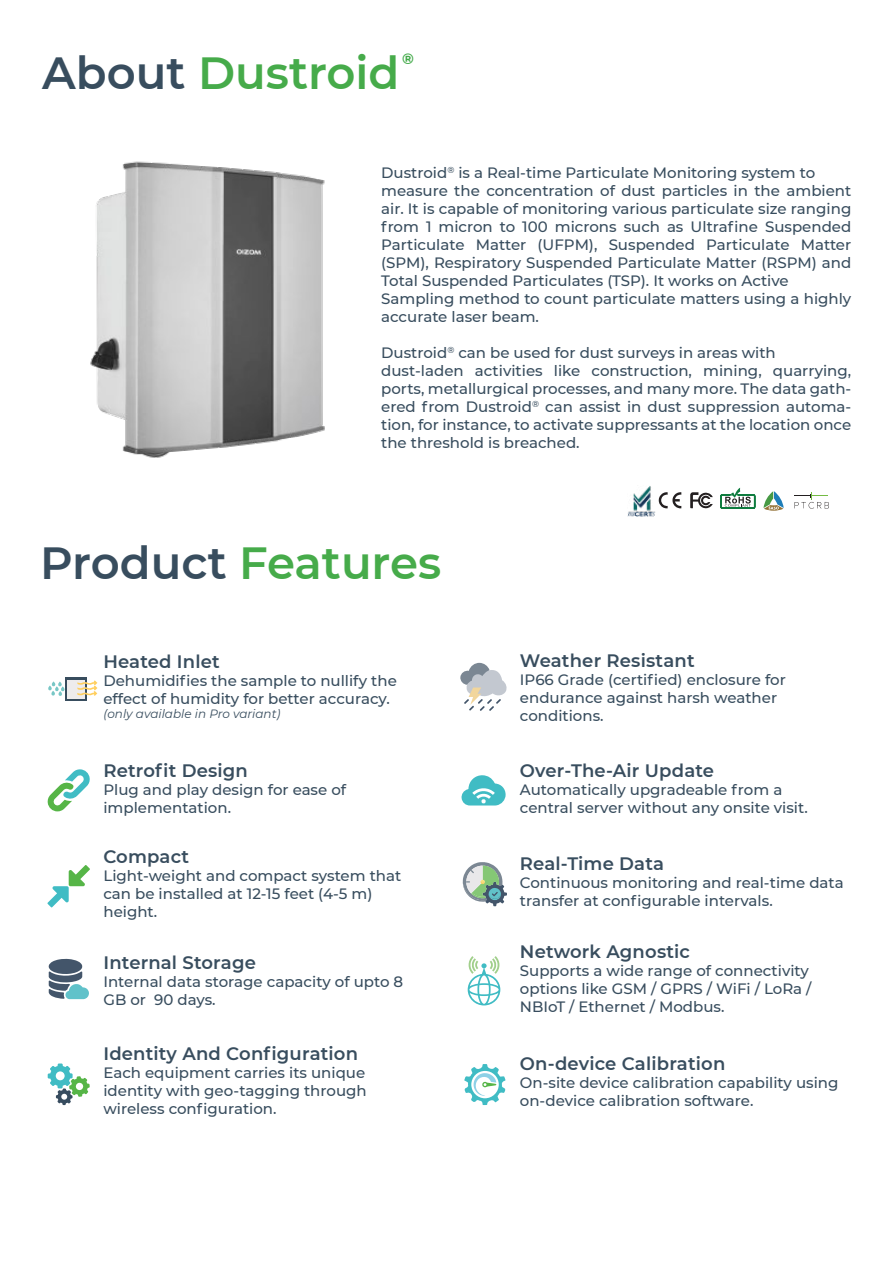
<style>
.page{position:relative;width:893px;height:1263px;background:#fff}
.page>*{position:absolute;margin:0;border:0;box-sizing:border-box;transform-origin:0 0}
.t1{font:600 45px "Montserrat";color:#46ab4a}
.t2{font:600 18px "Montserrat";letter-spacing:.01em;color:#384d5e}
.t3{font:500 15px/18px "Montserrat";color:#384d5e}
.t4{font:700 15px "Montserrat";color:#43aa4a}
.t5{font:italic 12px "Montserrat";color:#384d5e}
.s1{color:#384d5e}
</style>
<div class="page">
<svg style="left:467px;top:956px;width:34px;height:49px"></svg>
<svg style="left:461px;top:775px;width:45px;height:30px"></svg>
<svg style="left:47px;top:865px;width:43px;height:42px"></svg>
<svg style="left:47px;top:769px;width:43px;height:42px"></svg>
<svg style="left:48px;top:1063px;width:42px;height:42px"></svg>
<svg style="left:464px;top:1064px;width:42px;height:41px"></svg>
<svg style="left:65px;top:677px;width:21px;height:24px"></svg>
<div style="left:67px;top:680px;width:18px;height:18px;background:#eeecec"></div>
<svg style="left:48px;top:681px;width:17px;height:15px"></svg>
<svg style="left:77px;top:680px;width:20px;height:16px"></svg>
<img style="left:90px;top:161px;width:235px;height:297px">
<svg style="left:49px;top:959px;width:40px;height:40px"></svg>
<svg style="left:463px;top:862px;width:44px;height:44px"></svg>
<svg style="left:460px;top:663px;width:47px;height:48px"></svg>
<svg style="left:659px;top:492px;width:22px;height:16px"></svg>
<svg style="left:690px;top:492px;width:23px;height:16px"></svg>
<svg style="left:720px;top:488px;width:36px;height:21px"></svg>
<svg style="left:763px;top:491px;width:21px;height:20px"></svg>
<svg style="left:794px;top:492px;width:35px;height:17px"></svg>
<img style="left:628px;top:486px;width:27px;height:31px">
<h1 class="t1" style="left:42px;top:41px;width:359px"><span class="s1">About</span> Dustroid</h1>
<p class="t4" style="left:402px;top:48px;width:13px">®</p>
<p class="t3" style="left:381px;top:163px;width:472px">Dustroid<sup>®</sup> is a Real-time Particulate Monitoring system to measure the concentration of dust particles in the ambient air. It is capable of monitoring various particulate size ranging from 1 micron to 100 microns such as Ultrafine Suspended Particulate Matter (UFPM), Suspended Particulate Matter (SPM), Respiratory Suspended Particulate Matter (RSPM) and Total Suspended Particulates (TSP). It works on Active Sampling method to count particulate matters using a highly accurate laser beam.</p>
<p class="t3" style="left:381px;top:343px;width:472px">Dustroid<sup>®</sup> can be used for dust surveys in areas with dust-laden activities like construction, mining, quarrying, ports, metallurgical processes, and many more. The data gath&shy;ered from Dustroid<sup>®</sup> can assist in dust suppression automa&shy;tion, for instance, to activate suppressants at the location once the threshold is breached.</p>
<h1 class="t1" style="left:40px;top:531px;width:402px"><span class="s1">Product</span> Features</h1>
<p class="t2" style="left:103px;top:649px;width:118px">Heated Inlet</p>
<p class="t3" style="left:103px;top:671px;width:295px">Dehumidifies the sample to nullify the effect of humidity for better accuracy.</p>
<p class="t5" style="left:103px;top:706px;width:179px">(only available in Pro variant)</p>
<p class="t2" style="left:103px;top:757px;width:146px">Retrofit Design</p>
<p class="t3" style="left:103px;top:780px;width:244px">Plug and play design for ease of implementation.</p>
<p class="t2" style="left:103px;top:844px;width:87px">Compact</p>
<p class="t3" style="left:103px;top:866px;width:299px">Light-weight and compact system that can be installed at 12-15 feet (4-5 m) height.</p>
<p class="t2" style="left:103px;top:950px;width:154px">Internal Storage</p>
<p class="t3" style="left:103px;top:972px;width:301px">Internal data storage capacity of upto 8<br>GB or 90 days.</p>
<p class="t2" style="left:103px;top:1041px;width:256px">Identity And Configuration</p>
<p class="t3" style="left:103px;top:1063px;width:265px;text-align:justify">Each equipment carries its unique identity with geo-tagging through wireless configuration.</p>
<p class="t2" style="left:520px;top:648px;width:176px">Weather Resistant</p>
<p class="t3" style="left:520px;top:670px;width:268px">IP66 Grade (certified) enclosure for endurance against harsh weather conditions.</p>
<p class="t2" style="left:520px;top:758px;width:196px">Over-The-Air Update</p>
<p class="t3" style="left:520px;top:780px;width:290px">Automatically upgradeable from a central server without any onsite visit.</p>
<p class="t2" style="left:520px;top:850px;width:146px">Real-Time Data</p>
<p class="t3" style="left:520px;top:873px;width:325px">Continuous monitoring and real-time data transfer at configurable intervals.</p>
<p class="t2" style="left:520px;top:939px;width:172px">Network Agnostic</p>
<p class="t3" style="left:520px;top:961px;width:293px">Supports a wide range of connectivity options like GSM / GPRS / WiFi / LoRa /<br>NBIoT / Ethernet / Modbus.</p>
<p class="t2" style="left:520px;top:1051px;width:207px">On-device Calibration</p>
<p class="t3" style="left:520px;top:1073px;width:320px">On-site device calibration capability using on-device calibration software.</p>
</div>
